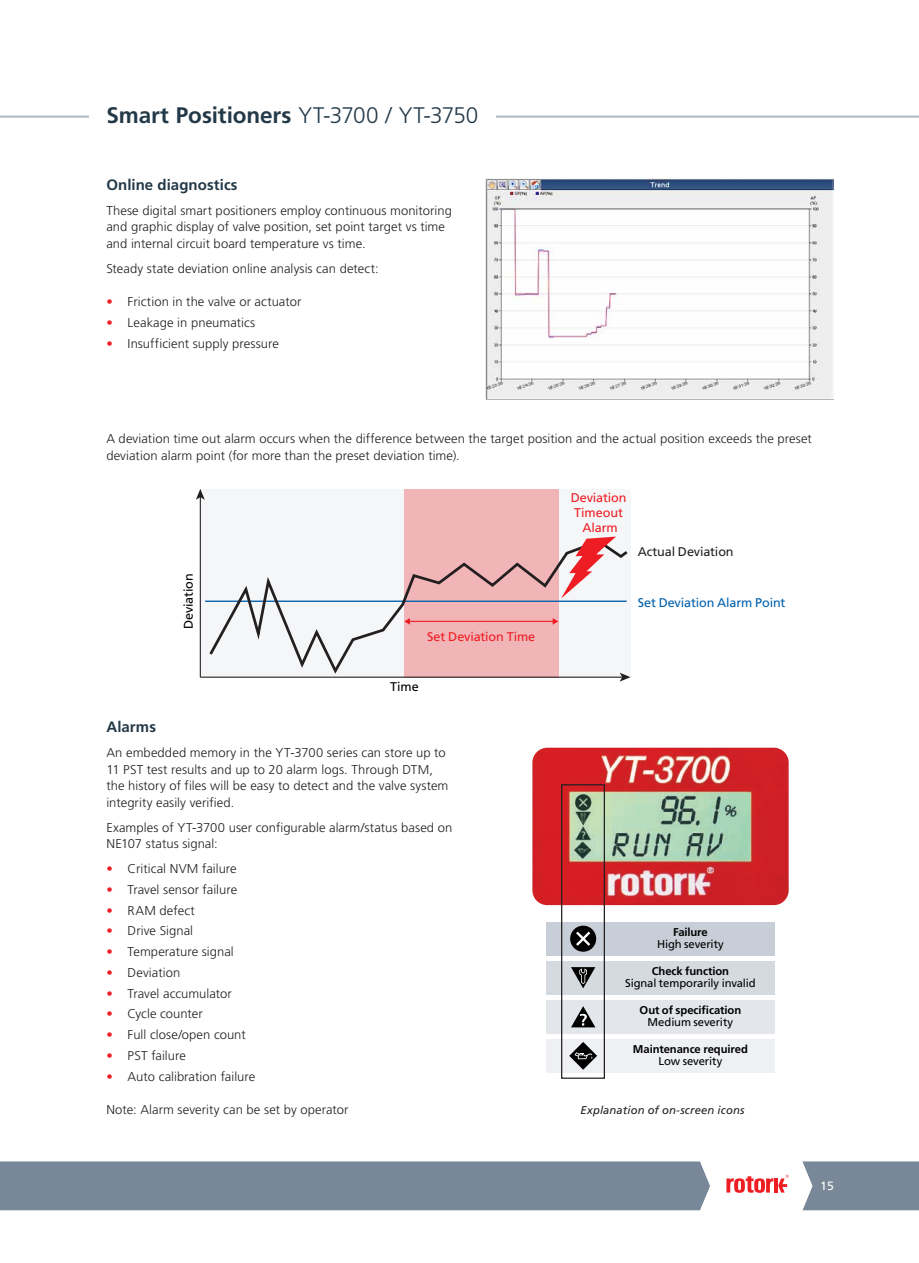
<style>
.page{position:relative;width:919px;height:1263px;background:#fff}
.page>*{position:absolute;margin:0;border:0;box-sizing:border-box;transform-origin:0 0}
.t1{font:700 22.5px "Frutiger LT Std";letter-spacing:-.005em;color:#243948}
.t2{font:700 15px "Frutiger LT Std";letter-spacing:.005em;color:#243948}
.t3{font:300 12.75px/16.5px "Frutiger LT Std";letter-spacing:.005em;color:#231f20}
.t4{font:12.6px/14.9px "Frutiger LT Std";letter-spacing:-.01em;color:#ee1d23;text-align:center}
.t5{font:12.6px "Frutiger LT Std";letter-spacing:-.01em;color:#0160ae}
.t6{font:12.6px "Frutiger LT Std";letter-spacing:-.01em;color:#231f20}
.t7{font:12.6px "Frutiger LT Std";letter-spacing:-.01em;color:#000001}
.t8{font:12px "Frutiger LT Std";color:#fff}
.t9{font:11.25px "Frutiger LT Std";letter-spacing:-.01em;color:#000001}
.t10{font:700 11.25px "Frutiger LT Std";letter-spacing:-.01em;color:#000001}
.t11{font:italic 11.25px "Frutiger LT Std";letter-spacing:.01em;color:#231f20}
.s1{font-weight:300}
.s2{color:#ee1d23}
</style>
<div class="page">
<hr style="left:0;top:116px;width:918px;height:2px;background:#b2bbc6">
<svg style="left:0;top:1161px;width:918px;height:49px;background:#8793a1"></svg>
<div style="left:89px;top:106px;width:406px;height:17px;background:#fff"></div>
<img style="left:485px;top:179px;width:348px;height:220px">
<div style="left:200px;top:489px;width:430px;height:188px;background:#f5f6f7"></div>
<div style="left:404px;top:489px;width:154px;height:188px;background:#f2b5b7"></div>
<hr style="left:205px;top:600px;width:421px;height:2px;background:#0160ae">
<svg style="left:207px;top:538px;width:421px;height:139px"></svg>
<hr style="left:200px;top:497px;width:1px;height:180px;background:#231f20">
<svg style="left:196px;top:489px;width:9px;height:11px"></svg>
<hr style="left:200px;top:677px;width:422px;height:1px;background:#231f20">
<svg style="left:619px;top:673px;width:11px;height:9px"></svg>
<svg style="left:561px;top:537px;width:55px;height:61px"></svg>
<hr style="left:409px;top:621px;width:144px;height:1px;background:#ee1d23">
<svg style="left:404px;top:618px;width:6px;height:7px"></svg>
<svg style="left:552px;top:618px;width:6px;height:7px"></svg>
<div style="left:546px;top:1000px;width:228px;height:33px;background:#e3e6eb"></div>
<div style="left:546px;top:961px;width:228px;height:33px;background:#d5dae1"></div>
<div style="left:546px;top:922px;width:228px;height:33px;background:#c7ced7"></div>
<div style="left:570px;top:926px;width:26px;height:26px;background:#000001;border-radius:50%"></div>
<svg style="left:576px;top:931px;width:14px;height:15px"></svg>
<div style="left:546px;top:1039px;width:228px;height:34px;background:#eef0f3"></div>
<svg style="left:571px;top:1006px;width:24px;height:21px"></svg>
<svg style="left:571px;top:967px;width:24px;height:21px"></svg>
<svg style="left:569px;top:1042px;width:28px;height:28px"></svg>
<img style="left:532px;top:748px;width:256px;height:157px">
<div style="left:561px;top:784px;width:44px;height:295px;border:1px solid #231f20"></div>
<h1 class="t1" style="left:106px;top:102px;width:373px">Smart Positioners <span class="s1">YT-3700 / YT-3750</span></h1>
<p class="t2" style="left:106px;top:176px;width:133px">Online diagnostics</p>
<p class="t3" style="left:106px;top:202px;width:347px">These digital smart positioners employ continuous monitoring and graphic display of valve position, set point target vs time and internal circuit board temperature vs time.</p>
<p class="t3" style="left:106px;top:260px;width:274px">Steady state deviation online analysis can detect:</p>
<p class="t3" style="left:106px;top:294px;width:196px"><span class="s2">•</span> Friction in the valve or actuator</p>
<p class="t3" style="left:106px;top:315px;width:150px"><span class="s2">•</span> Leakage in pneumatics</p>
<p class="t3" style="left:106px;top:335px;width:174px"><span class="s2">•</span> Insufficient supply pressure</p>
<p class="t3" style="left:106px;top:431px;width:707px">A deviation time out alarm occurs when the difference between the target position and the actual position exceeds the preset deviation alarm point (for more than the preset deviation time).</p>
<p class="t7" style="left:181px;top:629px;width:57px;rotate:-90deg">Deviation</p>
<p class="t4" style="left:427px;top:629px;width:109px">Set Deviation Time</p>
<p class="t7" style="left:390px;top:680px;width:30px">Time</p>
<p class="t2" style="left:106px;top:718px;width:51px">Alarms</p>
<p class="t3" style="left:106px;top:745px;width:343px">An embedded memory in the YT-3700 series can store up to 11 PST test results and up to 20 alarm logs. Through DTM, the history of files will be easy to detect and the valve system integrity easily verified.</p>
<p class="t3" style="left:106px;top:819px;width:347px">Examples of YT-3700 user configurable alarm/status based on<br>NE107 status signal:</p>
<p class="t3" style="left:106px;top:861px;width:132px"><span class="s2">•</span> Critical NVM failure</p>
<p class="t3" style="left:106px;top:881px;width:132px"><span class="s2">•</span> Travel sensor failure</p>
<p class="t3" style="left:106px;top:902px;width:90px"><span class="s2">•</span> RAM defect</p>
<p class="t3" style="left:106px;top:923px;width:88px"><span class="s2">•</span> Drive Signal</p>
<p class="t3" style="left:106px;top:944px;width:129px"><span class="s2">•</span> Temperature signal</p>
<p class="t3" style="left:106px;top:964px;width:75px"><span class="s2">•</span> Deviation</p>
<p class="t3" style="left:106px;top:985px;width:127px"><span class="s2">•</span> Travel accumulator</p>
<p class="t3" style="left:106px;top:1006px;width:98px"><span class="s2">•</span> Cycle counter</p>
<p class="t3" style="left:106px;top:1027px;width:141px"><span class="s2">•</span> Full close/open count</p>
<p class="t3" style="left:106px;top:1047px;width:81px"><span class="s2">•</span> PST failure</p>
<p class="t3" style="left:106px;top:1068px;width:150px"><span class="s2">•</span> Auto calibration failure</p>
<p class="t3" style="left:106px;top:1102px;width:244px">Note: Alarm severity can be set by operator</p>
<p class="t4" style="left:570px;top:490px;width:57px">Deviation<br>Timeout<br>Alarm</p>
<p class="t6" style="left:637px;top:544px;width:97px">Actual Deviation</p>
<p class="t5" style="left:637px;top:595px;width:149px">Set Deviation Alarm Point</p>
<p class="t10" style="left:673px;top:925px;width:36px">Failure</p>
<p class="t9" style="left:657px;top:937px;width:68px">High severity</p>
<p class="t10" style="left:651px;top:964px;width:79px">Check function</p>
<p class="t9" style="left:625px;top:976px;width:132px">Signal temporarily invalid</p>
<p class="t10" style="left:639px;top:1003px;width:103px">Out of specification</p>
<p class="t9" style="left:647px;top:1015px;width:87px">Medium severity</p>
<p class="t10" style="left:633px;top:1042px;width:116px">Maintenance required</p>
<p class="t9" style="left:658px;top:1054px;width:65px">Low severity</p>
<p class="t11" style="left:580px;top:1104px;width:165px">Explanation of on-screen icons</p>
<p class="t8" style="left:820px;top:1179px;width:15px">15</p>
</div>
